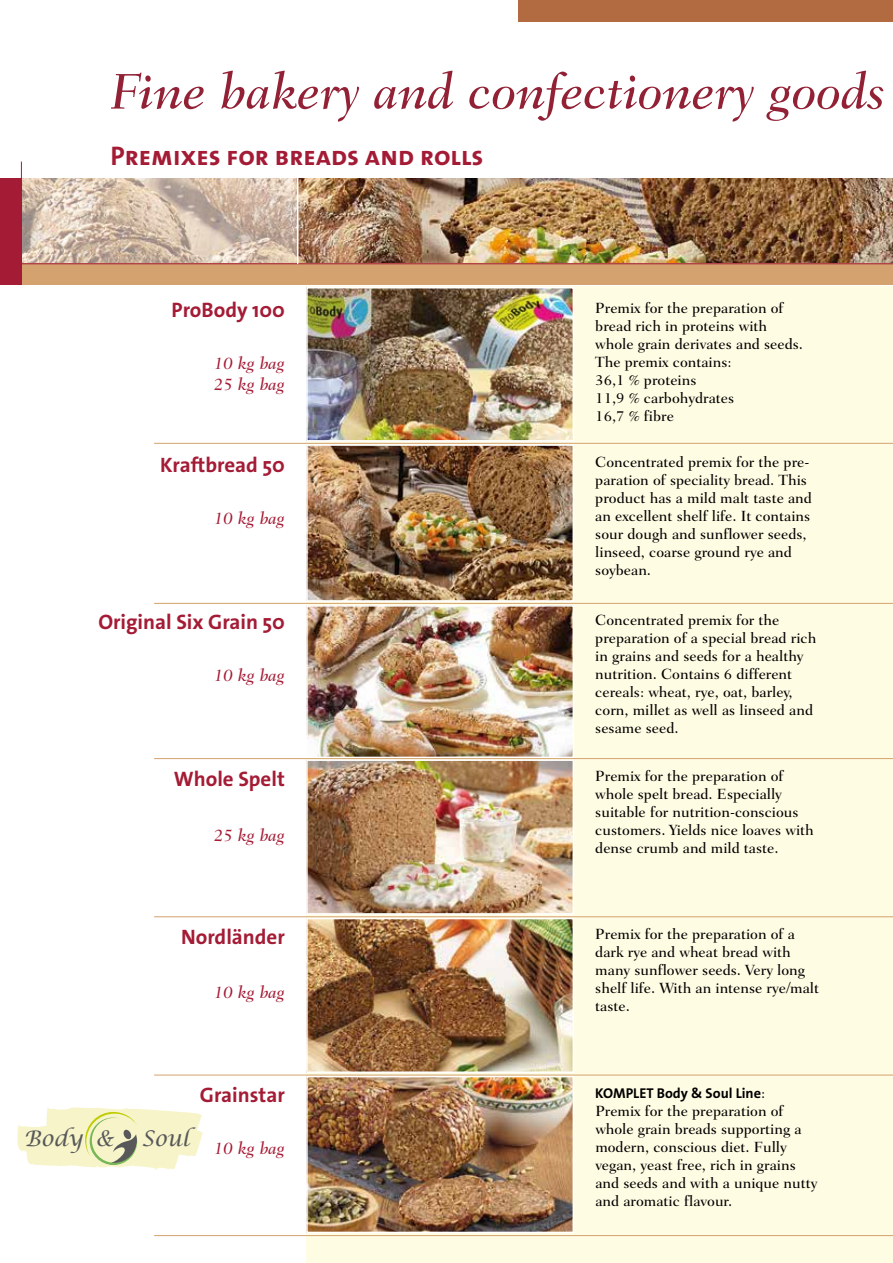
<style>
.page{position:relative;width:893px;height:1263px;background:#fff}
.page>*{position:absolute;margin:0;border:0;box-sizing:border-box;transform-origin:0 0}
.t1{font:italic 500 51px "Fairfield LT Std";color:#932136}
.t2{font:27px "The Sans LP7 Bld";color:#a41b35}
.t3{font:italic 21.6px "Lucida Calligraphy";color:#58585a}
.t4{font:21px "The Sans LP7 Bld";color:#a41b35}
.t5{font:italic 500 17.25px/20.7px "Fairfield LT Std";color:#a41b35}
.t6{font:500 15px/18px "Fairfield LT Std";color:#000}
.t7{font:14.25px "The Sans LP7 Bld";color:#000}
.s1{font-family:"Fairfield LT Std";font-weight:500;font-size:15px}
</style>
<div class="page">
<img style="left:298px;top:179px;width:595px;height:84px">
<svg style="left:22px;top:179px;width:275px;height:84px;background:#d1bdac"></svg>
<div style="left:0;top:264px;width:893px;height:21px;background:#d3a26e"></div>
<div style="left:0;top:179px;width:21px;height:106px;background:#a41b35"></div>
<svg style="left:880px;top:264px;width:13px;height:1px"></svg>
<hr style="left:21px;top:162px;width:1px;height:123px;background:#a41b35">
<hr style="left:0;top:263px;width:893px;height:1px;background:#a41b35">
<div style="left:519px;top:0;width:374px;height:21px;background:#b26a40"></div>
<div style="left:306px;top:287px;width:268px;height:976px;background:#fffce4"></div>
<div style="left:574px;top:287px;width:319px;height:976px;background:#fffce4"></div>
<img style="left:309px;top:608px;width:262px;height:147px">
<div style="left:306px;top:605px;width:268px;height:153px;border:2px solid #fff"></div>
<img style="left:309px;top:762px;width:262px;height:150px">
<div style="left:306px;top:759px;width:268px;height:156px;border:2px solid #fff"></div>
<img style="left:309px;top:921px;width:262px;height:149px">
<div style="left:306px;top:918px;width:268px;height:155px;border:2px solid #fff"></div>
<img style="left:309px;top:1079px;width:262px;height:151px">
<div style="left:306px;top:1076px;width:268px;height:157px;border:2px solid #fff"></div>
<img style="left:309px;top:290px;width:262px;height:149px">
<div style="left:306px;top:287px;width:268px;height:155px;border:2px solid #fff"></div>
<img style="left:309px;top:447px;width:262px;height:152px">
<div style="left:306px;top:444px;width:268px;height:158px;border:2px solid #fff"></div>
<hr style="left:154px;top:443px;width:739px;height:1px;background:#d3a26e">
<hr style="left:154px;top:603px;width:739px;height:1px;background:#d3a26e">
<hr style="left:154px;top:758px;width:739px;height:1px;background:#d3a26e">
<hr style="left:154px;top:916px;width:739px;height:1px;background:#d3a26e">
<hr style="left:154px;top:1075px;width:739px;height:1px;background:#d3a26e">
<hr style="left:154px;top:1235px;width:739px;height:1px;background:#d3a26e">
<svg style="left:17px;top:1107px;width:187px;height:63px"></svg>
<hr style="left:297px;top:178px;width:1px;height:86px;background:#fff">
<h1 class="t1" style="left:111px;top:61px;width:776px">Fine bakery and confectionery goods</h1>
<h2 class="t2" style="left:111px;top:138px;width:374px">Premixes for breads and rolls</h2>
<h3 class="t4" style="left:172px;top:297px;width:115px">ProBody 100</h3>
<p class="t5" style="left:214px;top:353px;width:72px">10 kg bag<br>25 kg bag</p>
<h3 class="t4" style="left:160px;top:451px;width:126px">Kraftbread 50</h3>
<p class="t5" style="left:214px;top:507px;width:72px">10 kg bag</p>
<h3 class="t4" style="left:98px;top:609px;width:188px">Original Six Grain 50</h3>
<p class="t5" style="left:214px;top:665px;width:72px">10 kg bag</p>
<h3 class="t4" style="left:174px;top:765px;width:113px">Whole Spelt</h3>
<p class="t5" style="left:214px;top:825px;width:72px">25 kg bag</p>
<h3 class="t4" style="left:181px;top:923px;width:105px">Nordländer</h3>
<p class="t5" style="left:214px;top:982px;width:72px">10 kg bag</p>
<h3 class="t4" style="left:200px;top:1082px;width:86px">Grainstar</h3>
<p class="t5" style="left:214px;top:1138px;width:72px">10 kg bag</p>
<h3 class="t3" style="left:24px;top:1125px;width:91px">Body &amp;</h3>
<h3 class="t3" style="left:142px;top:1125px;width:49px">Soul</h3>
<p class="t6" style="left:595px;top:299px;width:209px">Premix for the preparation of bread rich in proteins with whole grain derivates and seeds.<br>The premix contains:<br>36,1 % proteins<br>11,9 % carbohydrates<br>16,7 % fibre</p>
<p class="t6" style="left:595px;top:453px;width:218px">Concentrated premix for the pre&shy;paration of speciality bread. This product has a mild malt taste and an excellent shelf life. It contains sour dough and sunflower seeds, linseed, coarse ground rye and soybean.</p>
<p class="t6" style="left:595px;top:611px;width:223px">Concentrated premix for the preparation of a special bread rich in grains and seeds for a healthy nutrition. Contains 6 different cereals: wheat, rye, oat, barley, corn, millet as well as linseed and sesame seed.</p>
<p class="t6" style="left:595px;top:767px;width:220px">Premix for the preparation of whole spelt bread. Especially suitable for nutrition-conscious customers. Yields nice loaves with dense crumb and mild taste.</p>
<p class="t6" style="left:595px;top:925px;width:225px">Premix for the preparation of a dark rye and wheat bread with many sunflower seeds. Very long shelf life. With an intense rye/malt taste.</p>
<p class="t7" style="left:595px;top:1084px;width:171px">KOMPLET Body &amp; Soul Line<span class="s1">:</span></p>
<p class="t6" style="left:595px;top:1102px;width:224px">Premix for the preparation of whole grain breads supporting a modern, conscious diet. Fully vegan, yeast free, rich in grains and seeds and with a unique nutty and aromatic flavour.</p>
</div>
